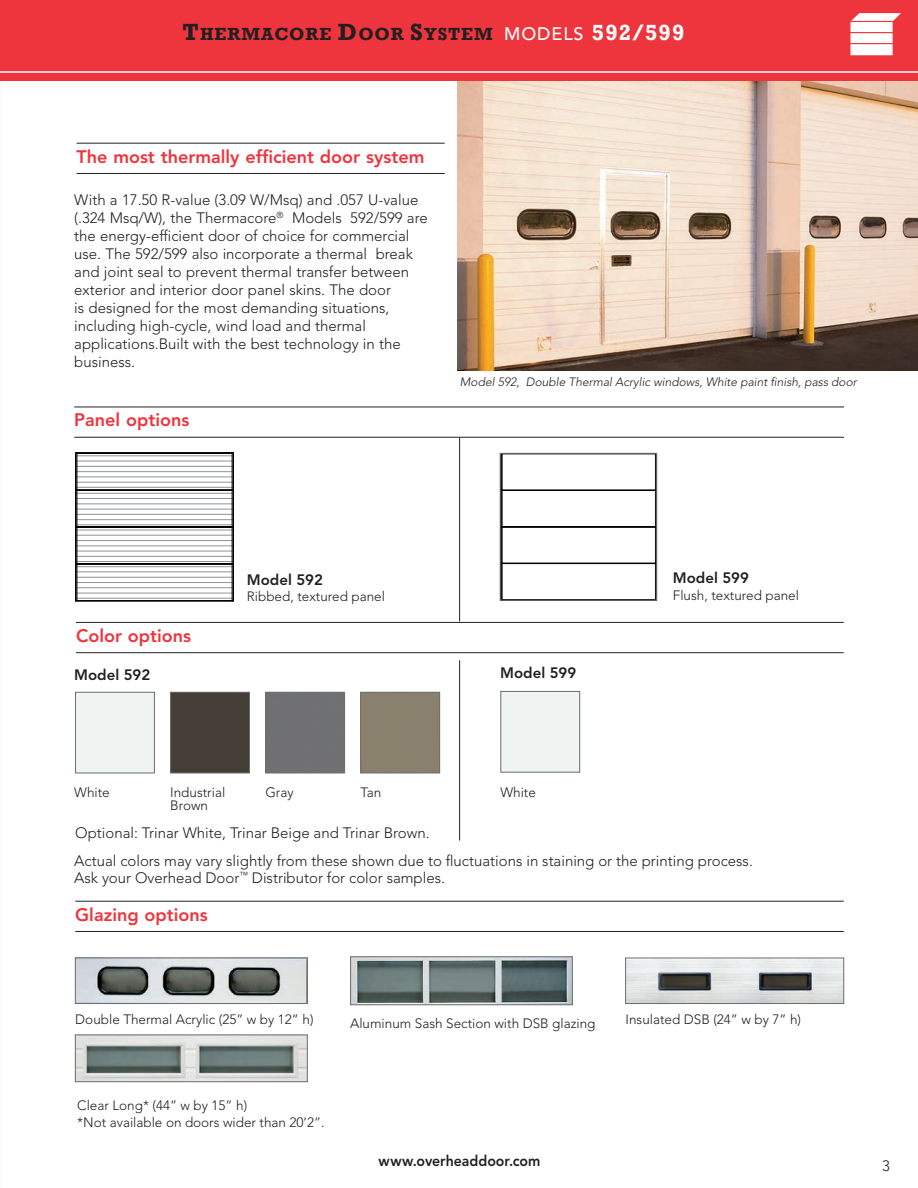
<style>
.page{position:relative;width:918px;height:1188px;background:#fff}
.page>*{position:absolute;margin:0;border:0;box-sizing:border-box;transform-origin:0 0}
.t1{font:800 18px "Avenir LT Std";color:#ee343d}
.t2{font:700 18px "Rockwell";letter-spacing:.05em;color:#231f20}
.t3{font:300 15px/18px "Avenir LT Std";color:#231f20}
.t4{font:800 15px "Avenir LT Std";color:#231f20}
.t5{font:800 15px "Avenir LT Std";color:#231f20;scale:.94 1}
.t6{font:300 13.5px/16.5px "Avenir LT Std";color:#231f20}
.t7{font:italic 300 12px "Avenir LT Std";color:#231f20}
.s1{font-size:24px}
.s2{font-family:"Avenir LT Std";font-weight:500;color:#fff}
.s3{font-size:22.5px;color:#fff}
</style>
<div class="page">
<img style="left:457px;top:81px;width:461px;height:289px">
<div style="left:0;top:0;width:918px;height:81px;background:#ee343d"></div>
<hr style="left:0;top:71px;width:918px;height:2px;background:#fff">
<hr style="left:76px;top:143px;width:369px;height:1px;background:#231f20">
<hr style="left:76px;top:173px;width:369px;height:1px;background:#231f20">
<img style="left:77px;top:960px;width:229px;height:42px">
<div style="left:75px;top:958px;width:233px;height:46px;border:1px solid #6c6d70"></div>
<img style="left:627px;top:960px;width:215px;height:42px">
<div style="left:625px;top:958px;width:219px;height:46px;border:1px solid #6c6d70"></div>
<img style="left:352px;top:958px;width:219px;height:45px">
<div style="left:350px;top:956px;width:223px;height:49px;border:1px solid #6c6d70"></div>
<img style="left:77px;top:1037px;width:229px;height:43px">
<div style="left:75px;top:1035px;width:233px;height:47px;border:1px solid #6c6d70"></div>
<div style="left:75px;top:692px;width:80px;height:81px;border:1px solid #6c6d70"></div>
<div style="left:172px;top:694px;width:76px;height:77px;background:#443e36"></div>
<div style="left:170px;top:692px;width:80px;height:81px;border:1px solid #6c6d70"></div>
<div style="left:265px;top:692px;width:80px;height:81px;border:1px solid #6c6d70"></div>
<div style="left:360px;top:692px;width:80px;height:81px;border:1px solid #6c6d70"></div>
<hr style="left:75px;top:901px;width:769px;height:1px;background:#231f20">
<hr style="left:75px;top:931px;width:769px;height:1px;background:#231f20">
<hr style="left:74px;top:407px;width:770px;height:1px;background:#231f20">
<hr style="left:74px;top:437px;width:770px;height:1px;background:#231f20">
<hr style="left:459px;top:437px;width:1px;height:184px;background:#231f20">
<hr style="left:76px;top:622px;width:768px;height:1px;background:#231f20">
<hr style="left:76px;top:652px;width:768px;height:1px;background:#231f20">
<hr style="left:459px;top:660px;width:1px;height:181px;background:#231f20">
<svg style="left:503px;top:489px;width:152px;height:76px"></svg>
<hr style="left:502px;top:454px;width:1px;height:146px;background:#040503">
<div style="left:500px;top:453px;width:157px;height:148px;border:1px solid #787d83"></div>
<svg style="left:75px;top:453px;width:159px;height:148px"></svg>
<hr style="left:77px;top:453px;width:1px;height:148px;background:#040503">
<hr style="left:232px;top:453px;width:1px;height:148px;background:#040503">
<div style="left:501px;top:691px;width:79px;height:81px;border:1px solid #6c6d70"></div>
<svg style="left:850px;top:13px;width:51px;height:42px"></svg>
<p class="t2" style="left:183px;top:23px;width:503px"><span class="s1">T</span>HERMACORE <span class="s1">D</span>OOR <span class="s1">S</span>YSTEM <span class="s2">MODELS</span> <span class="s3">592/599</span></p>
<p class="t1" style="left:76px;top:146px;width:349px">The most thermally efficient door system</p>
<p class="t3" style="left:74px;top:191px;width:355px">With a 17.50 R-value (3.09 W/Msq) and .057 U-value (.324 Msq/W), the Thermacore<sup>®</sup> Models 592/599 are the energy-efficient door of choice for commercial use. The 592/599 also incorporate a thermal break and joint seal to prevent thermal transfer between exterior and interior door panel skins. The door<br>is designed for the most demanding situations, including high-cycle, wind load and thermal applications.Built with the best technology in the business.</p>
<p class="t1" style="left:74px;top:409px;width:117px">Panel options</p>
<p class="t7" style="left:460px;top:375px;width:398px">Model 592, Double Thermal Acrylic windows, White paint finish, pass door</p>
<p class="t1" style="left:76px;top:625px;width:117px">Color options</p>
<p class="t4" style="left:247px;top:571px;width:78px">Model 592</p>
<p class="t6" style="left:247px;top:588px;width:140px">Ribbed, textured panel</p>
<p class="t4" style="left:673px;top:569px;width:78px">Model 599</p>
<p class="t6" style="left:673px;top:587px;width:128px">Flush, textured panel</p>
<p class="t4" style="left:74px;top:666px;width:78px">Model 592</p>
<p class="t4" style="left:500px;top:664px;width:78px">Model 599</p>
<p class="t6" style="left:74px;top:784px;width:37px">White</p>
<p class="t6" style="left:170px;top:784px;width:56px">Industrial</p>
<p class="t6" style="left:501px;top:784px;width:37px">White</p>
<p class="t6" style="left:170px;top:797px;width:39px">Brown</p>
<p class="t6" style="left:265px;top:784px;width:30px">Gray</p>
<p class="t6" style="left:360px;top:784px;width:22px">Tan</p>
<p class="t3" style="left:75px;top:824px;width:356px">Optional: Trinar White, Trinar Beige and Trinar Brown.</p>
<p class="t3" style="left:74px;top:853px;width:680px;line-height:16.5px">Actual colors may vary slightly from these shown due to fluctuations in staining or the printing process.<br>Ask your Overhead Door<sup>™</sup> Distributor for color samples.</p>
<p class="t1" style="left:75px;top:904px;width:134px">Glazing options</p>
<p class="t6" style="left:75px;top:1012px;width:240px">Double Thermal Acrylic (25” w by 12” h)</p>
<p class="t6" style="left:350px;top:1015px;width:247px">Aluminum Sash Section with DSB glazing</p>
<p class="t6" style="left:626px;top:1012px;width:177px">Insulated DSB (24” w by 7” h)</p>
<p class="t6" style="left:77px;top:1097px;width:249px">Clear Long* (44” w by 15” h)<br>*Not available on doors wider than 20’2”.</p>
<p class="t5" style="left:379px;top:1152px;width:174px">www.overheaddoor.com</p>
<p class="t3" style="left:882px;top:1157px;width:9px">3</p>
</div>
